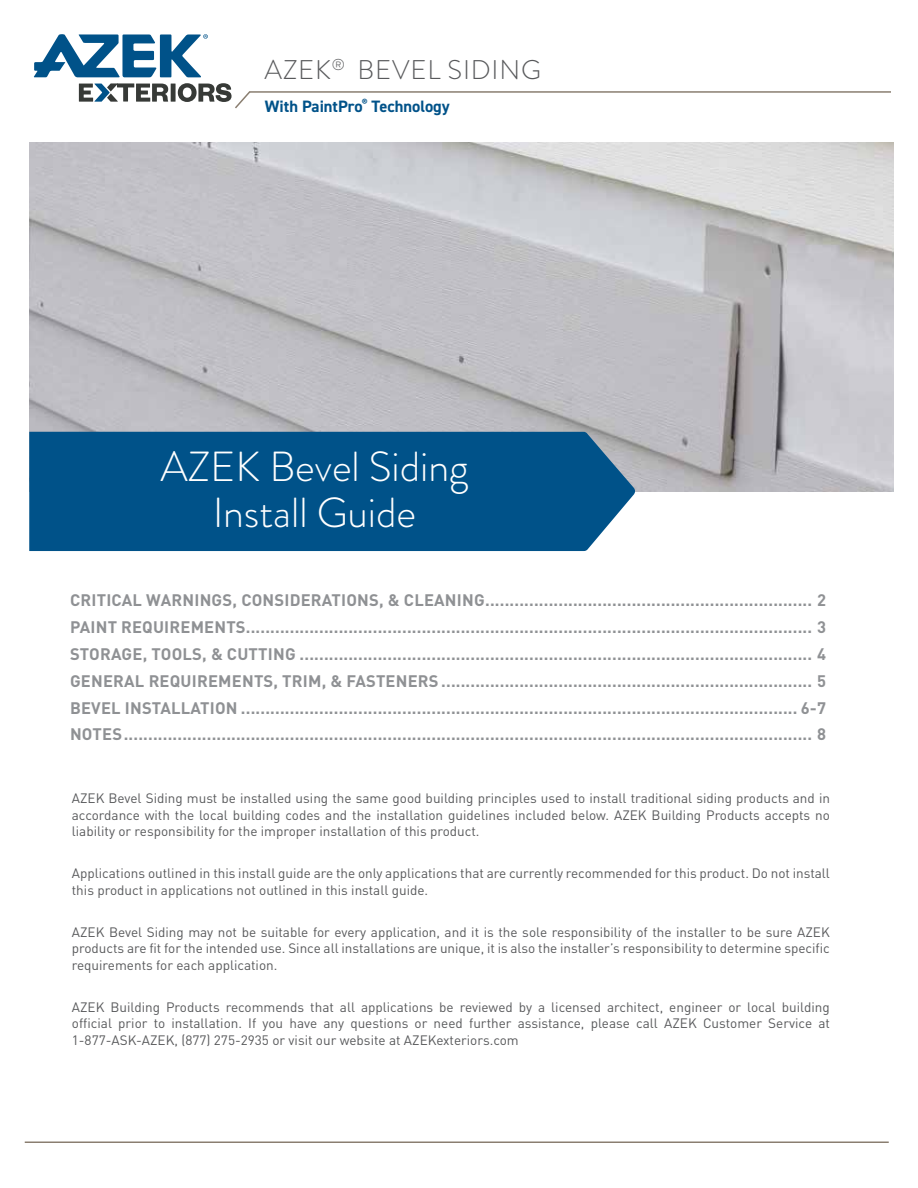
<style>
.page{position:relative;width:918px;height:1188px;background:#fff}
.page>*{position:absolute;margin:0;border:0;box-sizing:border-box;transform-origin:0 0}
.t1{font:300 42px/46.5px "Brandon Grotesque";color:#fff;text-align:center}
.t2{font:300 27px "Brandon Grotesque";letter-spacing:.03em;color:#58595b}
.t3{font:700 16.5px/27px "DINOT";letter-spacing:.01em;color:#8f9194;text-align:justify}
.t4{font:700 16.5px "DIN2014";color:#005289}
.t5{font:13.5px/16.5px "DINOT";color:#58595b;text-align:justify}
</style>
<div class="page">
<img style="left:29px;top:143px;width:864px;height:348px">
<div style="left:29px;top:432px;width:607px;height:119px;background:#005289"></div>
<hr style="left:25px;top:1142px;width:864px;height:1px;background:#8a7e70">
<hr style="left:249px;top:91px;width:642px;height:2px;background:#8a7e70">
<svg style="left:33px;top:34px;width:219px;height:75px"></svg>
<h2 class="t2" style="left:265px;top:51px;width:278px">AZEK<sup>®</sup> BEVEL SIDING</h2>
<p class="t4" style="left:265px;top:95px;width:186px">With PaintPro<sup>®</sup> Technology</p>
<h1 class="t1" style="left:161px;top:443px;width:310px">AZEK Bevel Siding<br>Install Guide</h1>
<p class="t3" style="left:70px;top:585px;width:757px">CRITICAL WARNINGS, CONSIDERATIONS, &amp; CLEANING................................................................... 2<br>PAINT REQUIREMENTS.................................................................................................................... 3<br>STORAGE, TOOLS, &amp; CUTTING ......................................................................................................... 4<br>GENERAL REQUIREMENTS, TRIM, &amp; FASTENERS ............................................................................ 5<br>BEVEL INSTALLATION .................................................................................................................. 6-7<br>NOTES............................................................................................................................................. 8</p>
<p class="t5" style="left:72px;top:789px;width:760px">AZEK Bevel Siding must be installed using the same good building principles used to install traditional siding products and in accordance with the local building codes and the installation guidelines included below. AZEK Building Products accepts no liability or responsibility for the improper installation of this product.</p>
<p class="t5" style="left:72px;top:864px;width:760px">Applications outlined in this install guide are the only applications that are currently recommended for this product. Do not install this product in applications not outlined in this install guide.</p>
<p class="t5" style="left:72px;top:923px;width:760px">AZEK Bevel Siding may not be suitable for every application, and it is the sole responsibility of the installer to be sure AZEK products are fit for the intended use. Since all installations are unique, it is also the installer’s responsibility to determine specific requirements for each application.</p>
<p class="t5" style="left:72px;top:998px;width:760px">AZEK Building Products recommends that all applications be reviewed by a licensed architect, engineer or local building official prior to installation. If you have any questions or need further assistance, please call AZEK Customer Service at 1-877-ASK-AZEK, (877) 275-2935 or visit our website at AZEKexteriors.com</p>
</div>
